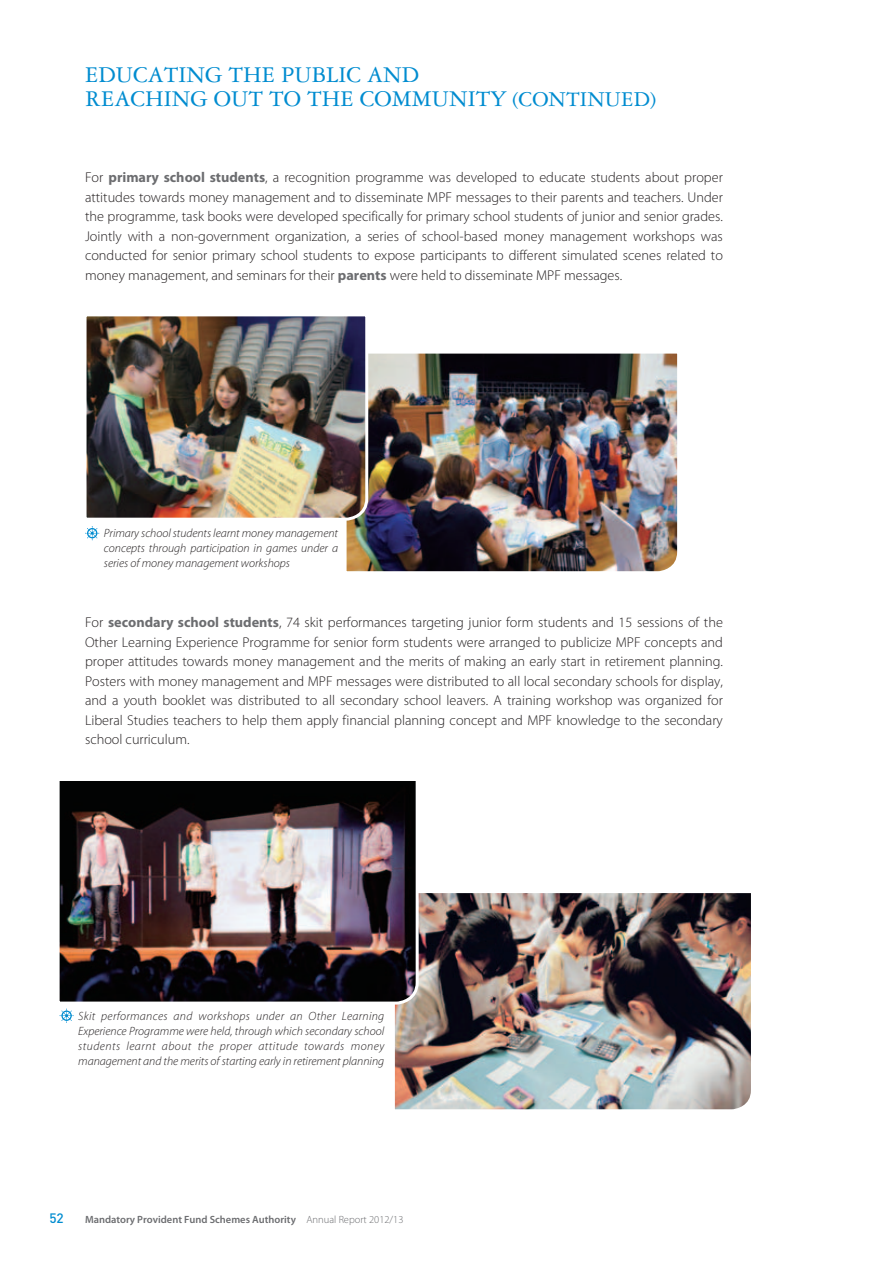
<style>
.page{position:relative;width:893px;height:1263px;background:#fff}
.page>*{position:absolute;margin:0;border:0;box-sizing:border-box;transform-origin:0 0}
.t1{font:24px/24px "Garamond 3 LT Std";color:#008cd0}
.t2{font:300 14.25px/19.5px "Myriad Pro";color:#231f20;text-align:justify}
.t3{font:500 13.5px "DIN Pro";color:#008cd0}
.t4{font:italic 300 12px/15px "Myriad Pro";color:#231f20;text-align:justify}
.t5{font:600 10.5px "Myriad Pro";color:#6c6d70}
.s1{font-size:22.5px}
.s2{font-weight:700;color:#6c6d70}
.s3{font-weight:300}
</style>
<div class="page">
<img style="left:346px;top:353px;width:332px;height:219px">
<img style="left:86px;top:316px;width:284px;height:206px">
<img style="left:394px;top:893px;width:357px;height:217px">
<img style="left:59px;top:781px;width:361px;height:225px">
<svg style="left:85px;top:526px;width:14px;height:14px"></svg>
<svg style="left:59px;top:1008px;width:15px;height:15px"></svg>
<h1 class="t1" style="left:85px;top:64px;width:573px">EDUCATING THE PUBLIC AND<br>REACHING OUT TO THE COMMUNITY <span class="s1">(CONTINUED)</span></h1>
<p class="t2" style="left:85px;top:169px;width:639px">For <span class="s2">primary school students</span>, a recognition programme was developed to educate students about proper attitudes towards money management and to disseminate MPF messages to their parents and teachers. Under the programme, task books were developed specifically for primary school students of junior and senior grades.<br>Jointly with a non-government organization, a series of school-based money management workshops was conducted for senior primary school students to expose participants to different simulated scenes related to money management, and seminars for their <span class="s2">parents</span> were held to disseminate MPF messages.</p>
<p class="t4" style="left:104px;top:527px;width:236px">Primary school students learnt money management concepts through participation in games under a series of money management workshops</p>
<p class="t2" style="left:85px;top:614px;width:639px">For <span class="s2">secondary school students</span>, 74 skit performances targeting junior form students and 15 sessions of the Other Learning Experience Programme for senior form students were arranged to publicize MPF concepts and proper attitudes towards money management and the merits of making an early start in retirement planning.<br>Posters with money management and MPF messages were distributed to all local secondary schools for display, and a youth booklet was distributed to all secondary school leavers. A training workshop was organized for Liberal Studies teachers to help them apply financial planning concept and MPF knowledge to the secondary school curriculum.</p>
<p class="t4" style="left:78px;top:1010px;width:308px">Skit performances and workshops under an Other Learning Experience Programme were held, through which secondary school students learnt about the proper attitude towards money management and the merits of starting early in retirement planning</p>
<p class="t3" style="left:49px;top:1213px;width:16px">52</p>
<p class="t5" style="left:85px;top:1215px;width:320px">Mandatory Provident Fund Schemes Authority <span class="s3">Annual Report 2012/13</span></p>
</div>
